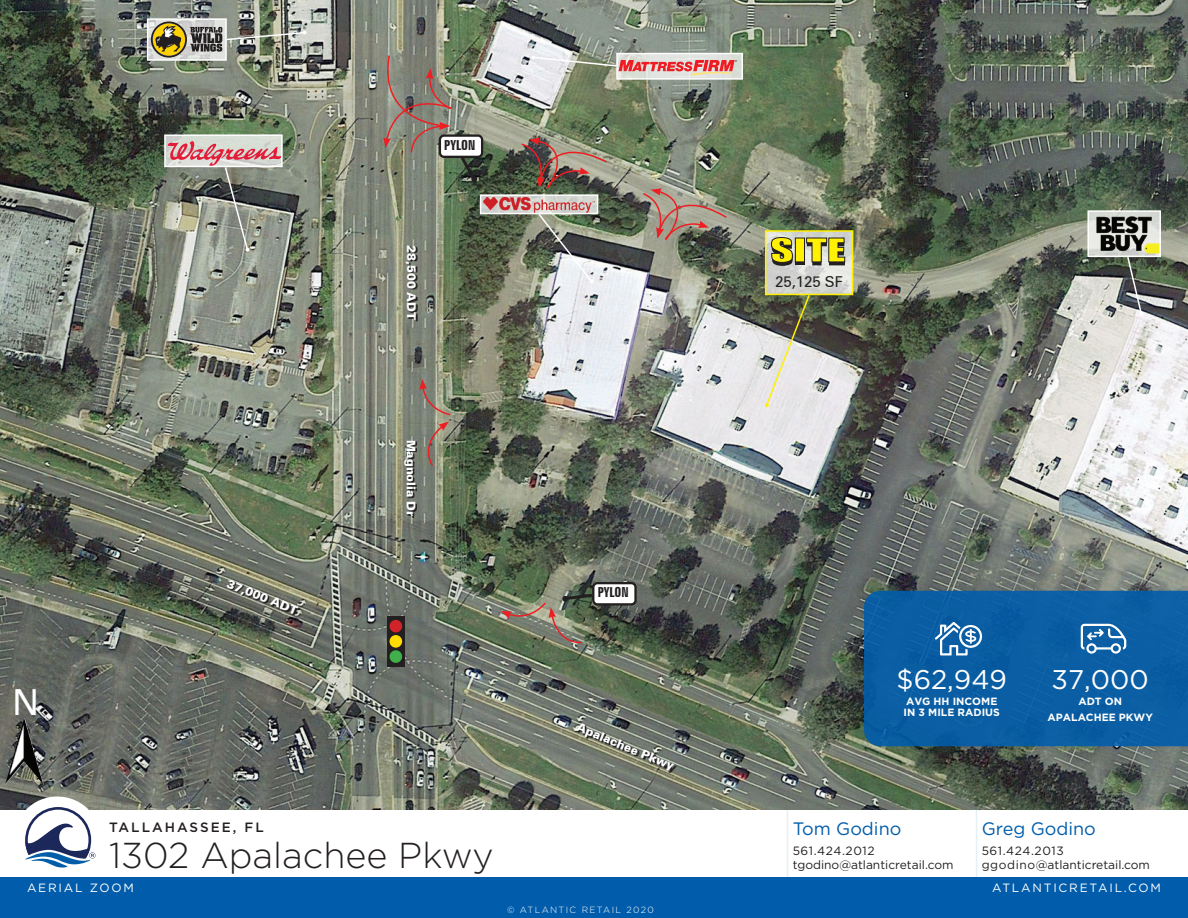
<style>
.page{position:relative;width:1188px;height:918px;background:#fff}
.page>*{position:absolute;margin:0;border:0;box-sizing:border-box;transform-origin:0 0}
.t1{font:300 36px "Gotham";color:#231f20}
.t2{font:36px "Zurich BT";color:#fff}
.t3{font:27px "Gotham";color:#fff}
.t4{font:18px "Gotham";color:#015dab}
.t5{font:15px "Zurich BT";color:#231f20}
.t6{font:700 extra-condensed 13.8px "Zurich BT";color:#231f20}
.t7{font:500 13.5px "Gotham";letter-spacing:.15em;color:#231f20}
.t8{font:12px/14.4px "Gotham";color:#231f20}
.t9{font:900 12px "Zurich BT";color:#fff}
.t10{font:12px "Gotham";letter-spacing:.15em;color:#fff}
.t11{font:700 10.5px/10.5px "Gotham";color:#fff}
.t12{font:300 9px "Gotham";letter-spacing:.15em;color:#fff}
</style>
<div class="page">
<img style="left:0;top:0;width:1188px;height:810px">
<hr style="left:976px;top:810px;width:1px;height:74px;background:#e5f1f7">
<hr style="left:787px;top:810px;width:1px;height:74px;background:#e5f1f7">
<div style="left:13px;top:796px;width:88px;height:88px;background:#fff;border-radius:50%"></div>
<svg style="left:25px;top:807px;width:71px;height:61px"></svg>
<div style="left:0;top:878px;width:1188px;height:40px;background:#015dab"></div>
<div style="left:864px;top:591px;width:324px;height:155px;background:#0a5ea3"></div>
<svg style="left:935px;top:622px;width:47px;height:33px"></svg>
<svg style="left:1081px;top:624px;width:45px;height:30px"></svg>
<div style="left:387px;top:617px;width:18px;height:50px;background:#231f20"></div>
<div style="left:390px;top:620px;width:12px;height:12px;background:#d1232a;border-radius:50%"></div>
<div style="left:390px;top:635px;width:12px;height:13px;background:#ffdc01;border-radius:50%"></div>
<div style="left:390px;top:650px;width:12px;height:13px;background:#40ae49;border-radius:50%"></div>
<svg style="left:577px;top:725px;width:99px;height:48px;background:#72776c"></svg>
<svg style="left:228px;top:581px;width:72px;height:35px;background:#6a6b60"></svg>
<svg style="left:407px;top:247px;width:11px;height:75px"></svg>
<svg style="left:406px;top:442px;width:11px;height:76px"></svg>
<svg style="left:483px;top:197px;width:112px;height:1px"></svg>
<img style="left:483px;top:198px;width:112px;height:13px">
<div style="left:480px;top:194px;width:118px;height:20px;border:2px solid #fff"></div>
<img style="left:537px;top:212px;width:57px;height:72px">
<svg style="left:768px;top:233px;width:82px;height:59px;background:#d5d6d3"></svg>
<div style="left:796px;top:241px;width:9px;height:24px;background:#231f20"></div>
<svg style="left:771px;top:237px;width:22px;height:29px"></svg>
<div style="left:795px;top:238px;width:10px;height:24px;background:#fff101;border:1px solid #231f20"></div>
<svg style="left:806px;top:237px;width:39px;height:28px"></svg>
<div style="left:765px;top:230px;width:88px;height:65px;border:2px solid #fff101"></div>
<img style="left:765px;top:293px;width:46px;height:114px">
<svg style="left:1090px;top:213px;width:5px;height:41px"></svg>
<img style="left:1095px;top:213px;width:63px;height:41px">
<div style="left:1087px;top:210px;width:74px;height:47px;border:2px solid #fff"></div>
<svg style="left:1126px;top:255px;width:17px;height:61px"></svg>
<svg style="left:150px;top:21px;width:74px;height:37px"></svg>
<div style="left:147px;top:18px;width:80px;height:43px;border:2px solid #fff"></div>
<img style="left:151px;top:22px;width:156px;height:36px">
<div style="left:165px;top:135px;width:117px;height:31px;background:linear-gradient(to right,#d0d5cf,#dde4d9)"></div>
<div style="left:164px;top:134px;width:119px;height:33px;border:2px solid #fff"></div>
<svg style="left:168px;top:141px;width:114px;height:111px;background:#9b938b"></svg>
<svg style="left:619px;top:56px;width:121px;height:21px"></svg>
<div style="left:616px;top:53px;width:127px;height:27px;border:2px solid #fff"></div>
<svg style="left:531px;top:55px;width:206px;height:21px;background:#d1aea7"></svg>
<div style="left:440px;top:136px;width:42px;height:21px;background:#fff;border-radius:4px"></div>
<div style="left:439px;top:134px;width:44px;height:24px;border:2px solid #231f20;border-radius:4px"></div>
<div style="left:593px;top:583px;width:43px;height:21px;background:#fff;border-radius:4px"></div>
<div style="left:592px;top:582px;width:45px;height:24px;border:2px solid #231f20;border-radius:4px"></div>
<img style="left:501px;top:592px;width:94px;height:52px">
<svg style="left:420px;top:422px;width:29px;height:45px"></svg>
<svg style="left:419px;top:379px;width:33px;height:37px"></svg>
<img style="left:378px;top:54px;width:100px;height:129px">
<img style="left:520px;top:133px;width:88px;height:57px">
<img style="left:641px;top:184px;width:87px;height:58px">
<img style="left:5px;top:718px;width:39px;height:67px">
<h1 class="t2" style="left:12px;top:681px;width:28px">N</h1>
<p class="t9" style="left:230px;top:576px;width:76px;rotate:22deg">37,000 ADT</p>
<p class="t6" style="left:444px;top:137px;width:33px">PYLON</p>
<p class="t9" style="left:419px;top:245px;width:76px;rotate:90deg">28,500 ADT</p>
<p class="t9" style="left:418px;top:440px;width:78px;rotate:90deg">Magnolia Dr</p>
<p class="t7" style="left:109px;top:818px;width:156px">TALLAHASSEE, FL</p>
<h1 class="t1" style="left:109px;top:832px;width:386px">1302 Apalachee Pkwy</h1>
<p class="t6" style="left:598px;top:584px;width:33px">PYLON</p>
<p class="t9" style="left:580px;top:720px;width:106px;rotate:22deg">Apalachee Pkwy</p>
<p class="t5" style="left:775px;top:272px;width:69px">25,125 SF</p>
<h2 class="t3" style="left:897px;top:663px;width:112px">$62,949</h2>
<p class="t11" style="left:904px;top:696px;width:98px">AVG HH INCOME<br>IN 3 MILE RADIUS</p>
<h2 class="t3" style="left:1052px;top:663px;width:99px">37,000</h2>
<p class="t11" style="left:1048px;top:694px;width:107px;line-height:15.9px;text-align:center">ADT ON<br>APALACHEE PKWY</p>
<h3 class="t4" style="left:793px;top:817px;width:110px">Tom Godino</h3>
<p class="t8" style="left:793px;top:843px;width:162px">561.424.2012 tgodino@atlanticretail.com</p>
<h3 class="t4" style="left:982px;top:817px;width:116px">Greg Godino</h3>
<p class="t8" style="left:982px;top:843px;width:170px">561.424.2013 ggodino@atlanticretail.com</p>
<p class="t10" style="left:27px;top:881px;width:108px">AERIAL ZOOM</p>
<p class="t10" style="left:992px;top:881px;width:170px">ATLANTICRETAIL.COM</p>
<p class="t12" style="left:507px;top:904px;width:148px">© ATLANTIC RETAIL 2020</p>
</div>
